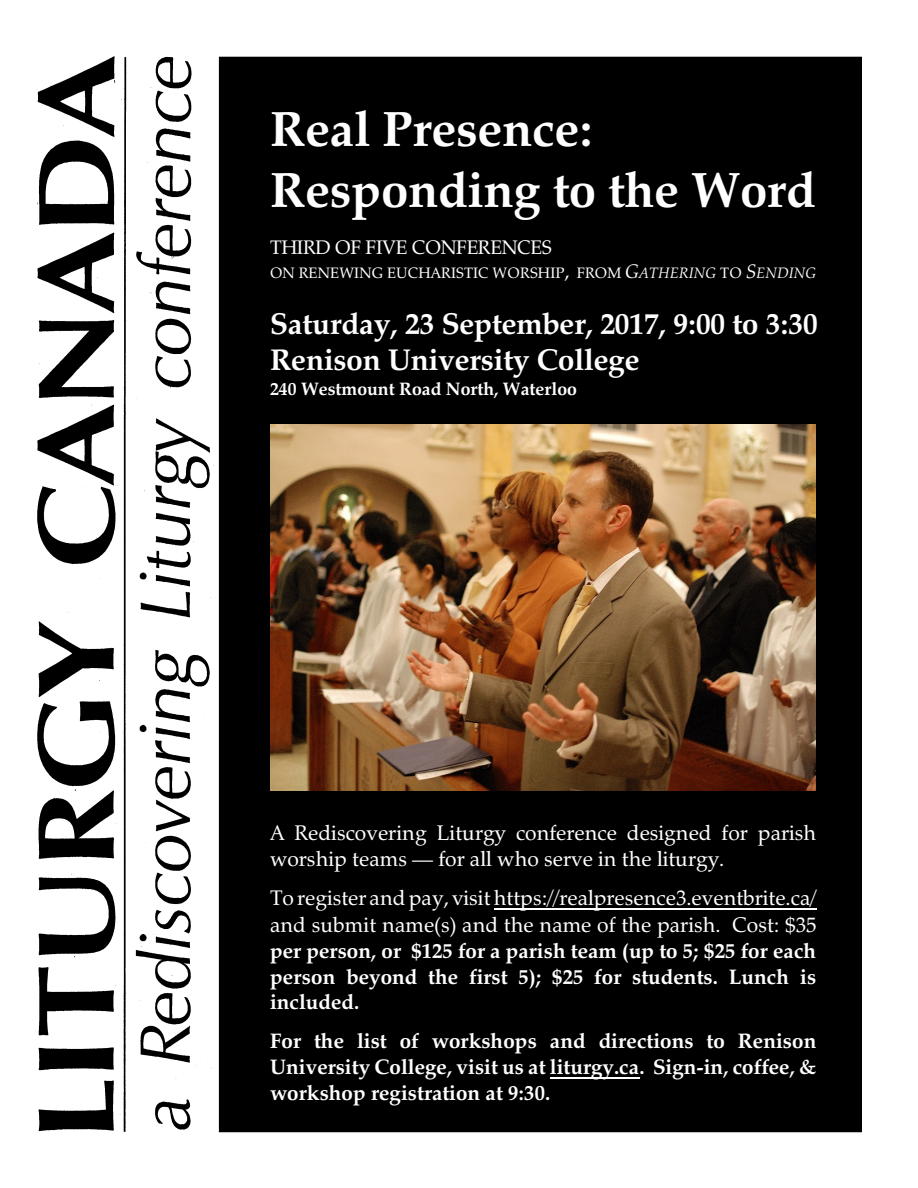
<style>
.page{position:relative;width:918px;height:1188px;background:#fff}
.page>*{position:absolute;margin:0;border:0;box-sizing:border-box;transform-origin:0 0}
.t1{font:700 49.5px/60.6px "Zapf Calligraphic 801 BT";color:#fff}
.t2{font:700 30px/36.3px "Zapf Calligraphic 801 BT";letter-spacing:-.005em;color:#fff}
.t3{font:700 21px/26px "Zapf Calligraphic 801 BT";color:#fff;text-align:justify}
.t4{font:21px/26.1px "Zapf Calligraphic 801 BT";color:#fff}
.t5{font:19.5px "Zapf Calligraphic 801 BT";letter-spacing:-.02em;color:#fff}
.t6{font:700 18px "Zapf Calligraphic 801 BT";color:#fff}
.t7{font:15px "Zapf Calligraphic 801 BT";letter-spacing:.01em;color:#fff}
.s1{font-size:19.5px}
.s2{font-style:italic;font-size:19.5px}
.s3{font-style:italic}
</style>
<div class="page">
<div style="left:219px;top:57px;width:642px;height:1075px;background:#000"></div>
<img style="left:270px;top:425px;width:545px;height:365px">
<img style="left:37px;top:56px;width:183px;height:1077px">
<hr style="left:494px;top:908px;width:323px;height:2px;background:#fff">
<hr style="left:550px;top:1077px;width:89px;height:1px;background:#fff">
<h1 class="t1" style="left:270px;top:103px;width:547px">Real Presence:<br>Responding to the Word</h1>
<p class="t5" style="left:270px;top:240px;width:284px">THIRD OF FIVE CONFERENCES</p>
<p class="t7" style="left:270px;top:266px;width:548px">ON RENEWING EUCHARISTIC WORSHIP<span class="s1">,</span> FROM <span class="s2">G</span><span class="s3">ATHERING</span> TO <span class="s2">S</span><span class="s3">ENDING</span></p>
<h2 class="t2" style="left:270px;top:308px;width:549px">Saturday, 23 September, 2017, 9:00 to 3:30<br>Renison University College</h2>
<p class="t6" style="left:270px;top:382px;width:309px">240 Westmount Road North, Waterloo</p>
<p class="t4" style="left:270px;top:822px;width:548px">A Rediscovering Liturgy conference designed for parish worship teams — for all who serve in the liturgy.</p>
<p class="t4" style="left:270px;top:887px;width:548px">To register and pay, visit https://realpresence3.eventbrite.ca/ and submit name(s) and the name of the parish. Cost: $35</p>
<p class="t3" style="left:270px;top:939px;width:548px">per person, or $125 for a parish team (up to 5; $25 for each person beyond the first 5); $25 for students. Lunch is included.</p>
<p class="t3" style="left:270px;top:1030px;width:548px">For the list of workshops and directions to Renison University College, visit us at liturgy.ca. Sign-in, coffee, &amp; workshop registration at 9:30.</p>
</div>
